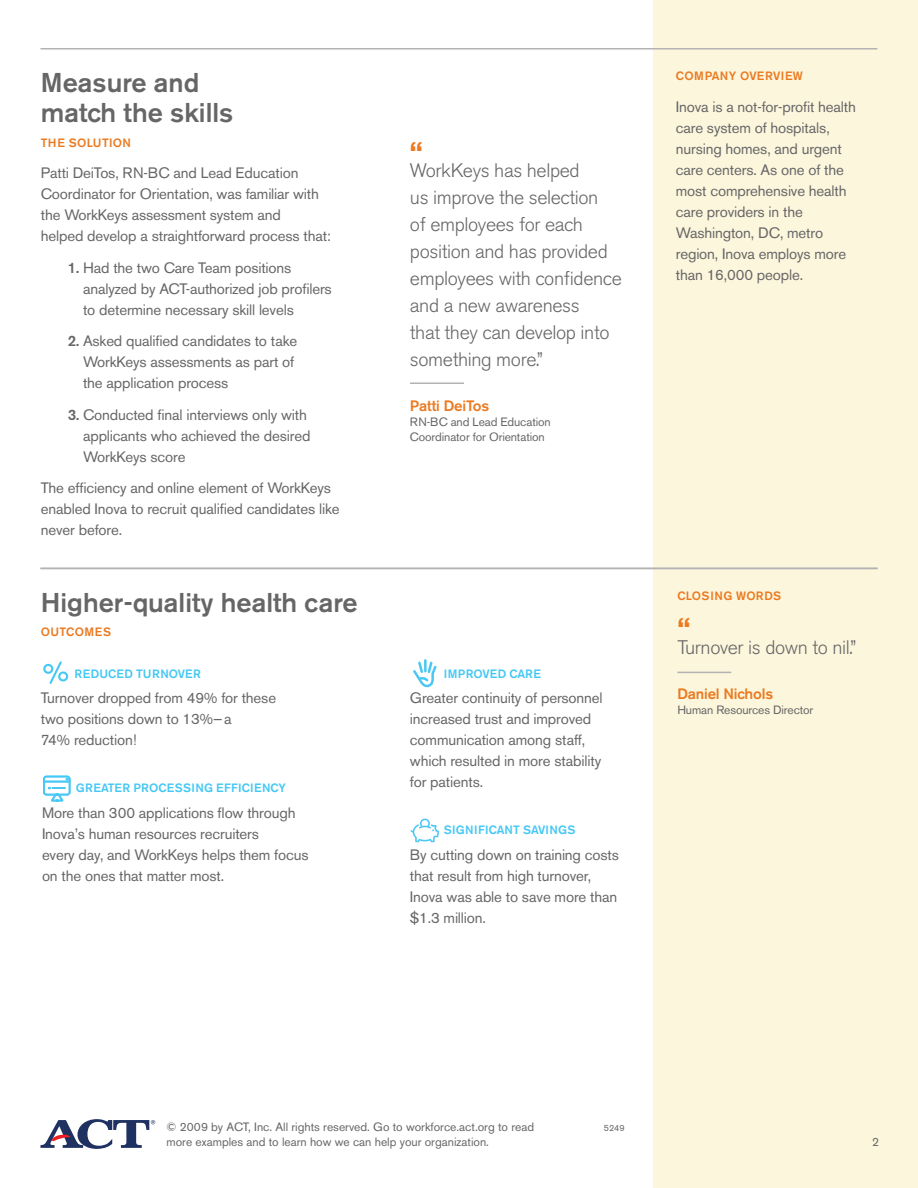
<style>
.page{position:relative;width:918px;height:1188px;background:#fff}
.page>*{position:absolute;margin:0;border:0;box-sizing:border-box;transform-origin:0 0}
.t1{font:500 27px/30px "Akzidenz Grotesk BE";color:#666}
.t2{font:700 27px "Akzidenz Grotesk BE";color:#eb7a21}
.t3{font:300 19.5px/27px "Akzidenz Grotesk BE";letter-spacing:-.02em;color:#666}
.t4{font:15px/21px "Akzidenz Grotesk BE";letter-spacing:-.01em;color:#666}
.t5{font:500 15px "Akzidenz Grotesk BE";letter-spacing:-.01em;color:#eb7a21}
.t6{font:12px/15px "Akzidenz Grotesk BE";color:#666}
.t7{font:500 12px "Akzidenz Grotesk BE";letter-spacing:.025em;color:#eb7a21}
.t8{font:500 12px "Akzidenz Grotesk BE";letter-spacing:.02em;color:#44c8f5}
.t9{font:500 12px "Akzidenz Grotesk BE";color:#44c8f5}
.t10{font:9px "Akzidenz Grotesk BE";color:#666}
.s1{font-weight:500}
</style>
<div class="page">
<div style="left:653px;top:0;width:265px;height:1188px;background:#fcf6dd"></div>
<hr style="left:40px;top:48px;width:838px;height:2px;background:#b3b3b3">
<svg style="left:40px;top:1119px;width:115px;height:30px"></svg>
<hr style="left:410px;top:382px;width:54px;height:2px;background:#b3b3b3">
<hr style="left:40px;top:568px;width:838px;height:1px;background:#b3b3b3">
<hr style="left:677px;top:672px;width:54px;height:1px;background:#b3b3b3">
<svg style="left:410px;top:819px;width:29px;height:23px"></svg>
<svg style="left:43px;top:661px;width:26px;height:23px"></svg>
<svg style="left:413px;top:660px;width:24px;height:28px"></svg>
<div style="left:43px;top:776px;width:28px;height:20px;border:2px solid #49c8f5;border-radius:2px"></div>
<svg style="left:44px;top:778px;width:26px;height:24px"></svg>
<h1 class="t1" style="left:41px;top:67px;width:194px">Measure and match the skills</h1>
<p class="t7" style="left:41px;top:135px;width:92px">THE SOLUTION</p>
<p class="t4" style="left:41px;top:163px;width:292px">Patti DeiTos, RN-BC and Lead Education Coordinator for Orientation, was familiar with the WorkKeys assessment system and<br>helped develop a straightforward process that:</p>
<p class="t4" style="left:83px;top:257px;width:250px;text-indent:-15px"><span class="s1">1.</span> Had the two Care Team positions analyzed by ACT-authorized job profilers to determine necessary skill levels</p>
<p class="t4" style="left:83px;top:331px;width:216px;text-indent:-15px"><span class="s1">2.</span> Asked qualified candidates to take<br>WorkKeys assessments as part of the application process</p>
<p class="t4" style="left:83px;top:404px;width:229px;text-indent:-15px"><span class="s1">3.</span> Conducted final interviews only with applicants who achieved the desired<br>WorkKeys score</p>
<p class="t4" style="left:41px;top:478px;width:300px">The efficiency and online element of WorkKeys enabled Inova to recruit qualified candidates like never before.</p>
<h1 class="t1" style="left:41px;top:587px;width:318px">Higher-quality health care</h1>
<p class="t7" style="left:41px;top:625px;width:72px">OUTCOMES</p>
<p class="t9" style="left:75px;top:666px;width:128px">REDUCED TURNOVER</p>
<p class="t4" style="left:41px;top:688px;width:237px">Turnover dropped from 49% for these two positions down to 13%—a<br>74% reduction!</p>
<p class="t8" style="left:76px;top:781px;width:212px">GREATER PROCESSING EFFICIENCY</p>
<p class="t4" style="left:42px;top:802px;width:268px">More than 300 applications flow through Inova’s human resources recruiters<br>every day, and WorkKeys helps them focus on the ones that matter most.</p>
<h1 class="t2" style="left:410px;top:135px;width:14px">“</h1>
<h2 class="t3" style="left:410px;top:157px;width:214px">WorkKeys has helped<br>us improve the selection<br>of employees for each position and has provided employees with confidence and a new awareness<br>that they can develop into something more.”</h2>
<p class="t5" style="left:410px;top:397px;width:81px">Patti DeiTos</p>
<p class="t6" style="left:410px;top:414px;width:142px">RN-BC and Lead Education<br>Coordinator for Orientation</p>
<p class="t8" style="left:444px;top:666px;width:99px">IMPROVED CARE</p>
<p class="t4" style="left:410px;top:688px;width:194px">Greater continuity of personnel increased trust and improved communication among staff, which resulted in more stability for patients.</p>
<p class="t9" style="left:444px;top:823px;width:133px">SIGNIFICANT SAVINGS</p>
<p class="t4" style="left:410px;top:844px;width:210px">By cutting down on training costs that result from high turnover,<br>Inova was able to save more than $1.3 million.</p>
<p class="t7" style="left:676px;top:69px;width:129px">COMPANY OVERVIEW</p>
<p class="t4" style="left:676px;top:96px;width:182px">Inova is a not-for-profit health care system of hospitals, nursing homes, and urgent care centers. As one of the most comprehensive health care providers in the<br>Washington, DC, metro region, Inova employs more than 16,000 people.</p>
<p class="t7" style="left:677px;top:588px;width:105px">CLOSING WORDS</p>
<h1 class="t2" style="left:677px;top:612px;width:14px">“</h1>
<h2 class="t3" style="left:677px;top:634px;width:180px">Turnover is down to nil.”</h2>
<p class="t5" style="left:677px;top:684px;width:97px">Daniel Nichols</p>
<p class="t6" style="left:677px;top:702px;width:138px">Human Resources Director</p>
<p class="t6" style="left:167px;top:1119px;width:369px">© 2009 by ACT, Inc. All rights reserved. Go to workforce.act.org to read more examples and to learn how we can help your organization.</p>
<p class="t10" style="left:604px;top:1122px;width:22px">5249</p>
<p class="t6" style="left:872px;top:1135px;width:8px">2</p>
</div>
